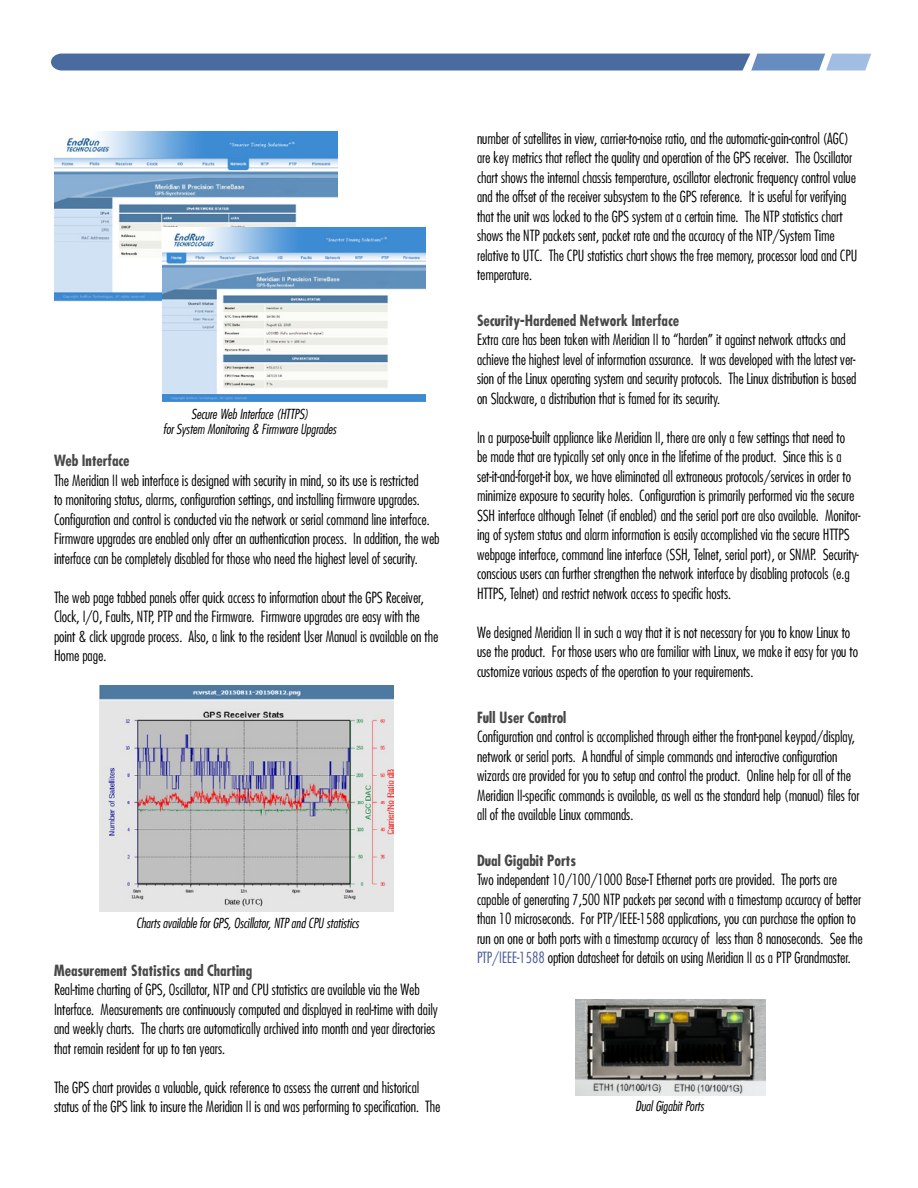
<style>
.page{position:relative;width:918px;height:1188px;background:#fff}
.page>*{position:absolute;margin:0;border:0;box-sizing:border-box;transform-origin:0 0}
.t1{font:300 condensed 15px/19.5px "Futura";color:#000}
.t2{font:700 condensed 15px "Futura";color:#484848}
.t3{font:italic 300 condensed 13.5px/15px "Futura";color:#000;text-align:center}
.s1{color:#445696}
</style>
<div class="page">
<svg style="left:51px;top:54px;width:820px;height:17px;background:#5979aa"></svg>
<img style="left:54px;top:132px;width:284px;height:178px">
<img style="left:163px;top:228px;width:262px;height:173px">
<img style="left:99px;top:685px;width:295px;height:226px">
<img style="left:575px;top:999px;width:191px;height:96px">
<p class="t3" style="left:163px;top:406px;width:175px">Secure Web Interface (HTTPS)<br>for System Monitoring &amp; Firmware Upgrades</p>
<p class="t2" style="left:54px;top:451px;width:77px">Web Interface</p>
<p class="t1" style="left:54px;top:470px;width:387px">The Meridian II web interface is designed with security in mind, so its use is restricted<br>to monitoring status, alarms, configuration settings, and installing firmware upgrades.<br>Configuration and control is conducted via the network or serial command line interface.<br>Firmware upgrades are enabled only after an authentication process. In addition, the web interface can be completely disabled for those who need the highest level of security.</p>
<p class="t1" style="left:54px;top:587px;width:386px">The web page tabbed panels offer quick access to information about the GPS Receiver, Clock, I/O, Faults, NTP, PTP and the Firmware. Firmware upgrades are easy with the point &amp; click upgrade process. Also, a link to the resident User Manual is available on the Home page.</p>
<p class="t3" style="left:136px;top:915px;width:224px">Charts available for GPS, Oscillator, NTP and CPU statistics</p>
<p class="t2" style="left:54px;top:960px;width:200px">Measurement Statistics and Charting</p>
<p class="t1" style="left:54px;top:980px;width:385px">Real-time charting of GPS, Oscillator, NTP and CPU statistics are available via the Web Interface. Measurements are continuously computed and displayed in real-time with daily and weekly charts. The charts are automatically archived into month and year directories that remain resident for up to ten years.</p>
<p class="t1" style="left:54px;top:1077px;width:388px">The GPS chart provides a valuable, quick reference to assess the current and historical status of the GPS link to insure the Meridian II is and was performing to specification. The</p>
<p class="t1" style="left:477px;top:128px;width:382px">number of satellites in view, carrier-to-noise ratio, and the automatic-gain-control (AGC) are key metrics that reflect the quality and operation of the GPS receiver. The Oscillator chart shows the internal chassis temperature, oscillator electronic frequency control value and the offset of the receiver subsystem to the GPS reference. It is useful for verifying that the unit was locked to the GPS system at a certain time. The NTP statistics chart shows the NTP packets sent, packet rate and the accuracy of the NTP/System Time relative to UTC. The CPU statistics chart shows the free memory, processor load and CPU temperature.</p>
<p class="t2" style="left:477px;top:311px;width:204px">Security-Hardened Network Interface</p>
<p class="t1" style="left:477px;top:330px;width:381px">Extra care has been taken with Meridian II to “harden” it against network attacks and achieve the highest level of information assurance. It was developed with the latest ver&shy;sion of the Linux operating system and security protocols. The Linux distribution is based on Slackware, a distribution that is famed for its security.</p>
<p class="t1" style="left:477px;top:428px;width:385px">In a purpose-built appliance like Meridian II, there are only a few settings that need to<br>be made that are typically set only once in the lifetime of the product. Since this is a set-it-and-forget-it box, we have eliminated all extraneous protocols/services in order to minimize exposure to security holes. Configuration is primarily performed via the secure SSH interface although Telnet (if enabled) and the serial port are also available. Monitor&shy;ing of system status and alarm information is easily accomplished via the secure HTTPS webpage interface, command line interface (SSH, Telnet, serial port), or SNMP. Security&shy;conscious users can further strengthen the network interface by disabling protocols (e.g HTTPS, Telnet) and restrict network access to specific hosts.</p>
<p class="t1" style="left:477px;top:623px;width:383px">We designed Meridian II in such a way that it is not necessary for you to know Linux to use the product. For those users who are familiar with Linux, we make it easy for you to customize various aspects of the operation to your requirements.</p>
<p class="t2" style="left:477px;top:707px;width:91px">Full User Control</p>
<p class="t1" style="left:477px;top:727px;width:384px">Configuration and control is accomplished through either the front-panel keypad/display, network or serial ports. A handful of simple commands and interactive configuration wizards are provided for you to setup and control the product. Online help for all of the Meridian II-specific commands is available, as well as the standard help (manual) files for all of the available Linux commands.</p>
<p class="t2" style="left:477px;top:851px;width:101px">Dual Gigabit Ports</p>
<p class="t1" style="left:477px;top:870px;width:387px">Two independent 10/100/1000 Base-T Ethernet ports are provided. The ports are capable of generating 7,500 NTP packets per second with a timestamp accuracy of better than 10 microseconds. For PTP/IEEE-1588 applications, you can purchase the option to run on one or both ports with a timestamp accuracy of less than 8 nanoseconds. See the <span class="s1">PTP/IEEE-1588</span> option datasheet for details on using Meridian II as a PTP Grandmaster.</p>
<p class="t3" style="left:636px;top:1098px;width:70px">Dual Gigabit Ports</p>
</div>
